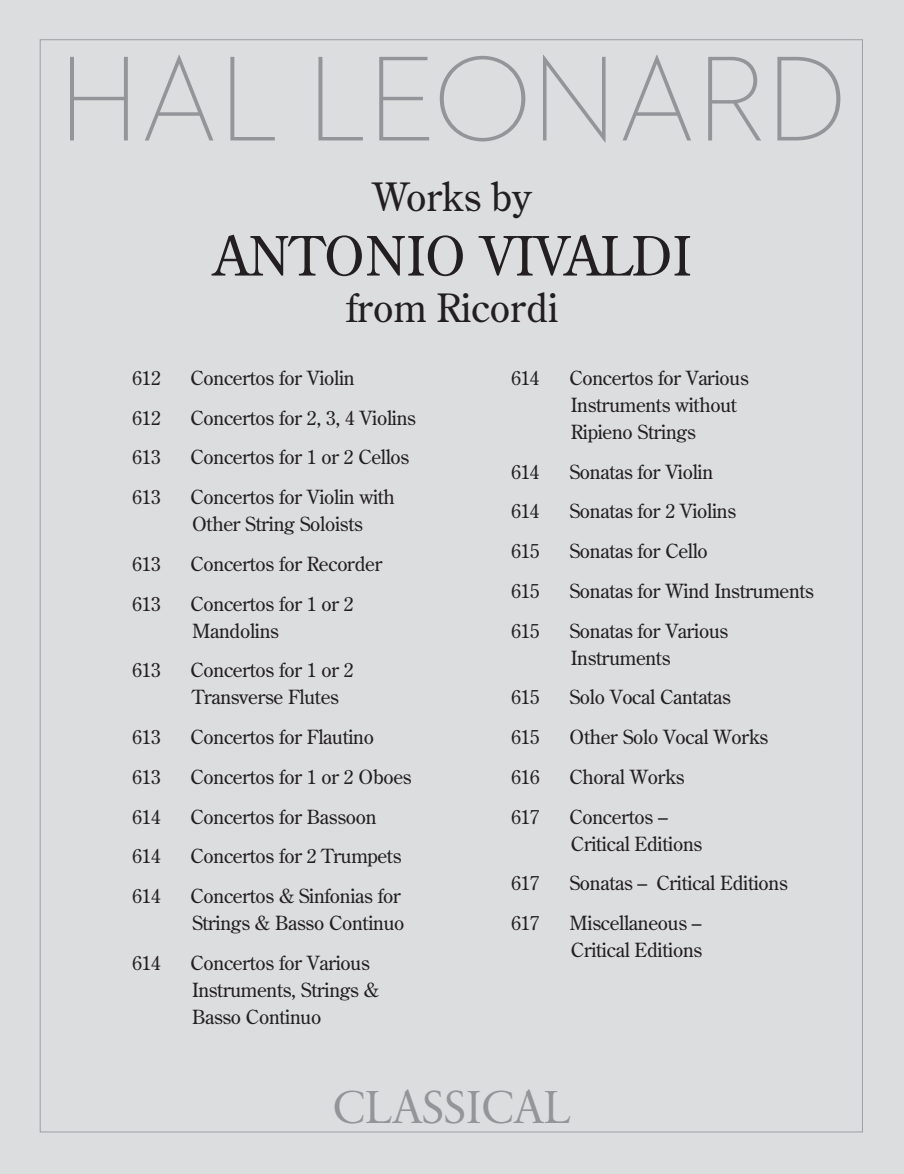
<style>
.page{position:relative;width:904px;height:1174px;background:#dcdddf}
.page>*{position:absolute;margin:0;border:0;box-sizing:border-box;transform-origin:0 0}
.t1{font:300 123px "Neutraface 2 Display";color:#939598}
.t2{font:54px "Century Old Style";color:#231f20}
.t3{font:48px "Sabon Rmn";color:#939598}
.t4{font:39px "Century Old Style";color:#231f20}
.t5{font:19.5px/27px "Century Old Style";letter-spacing:-.015em;color:#231f20}
</style>
<div class="page">
<h1 class="t1" style="left:58px;top:32px;width:790px">HAL LEONARD</h1>
<h3 class="t4" style="left:372px;top:172px;width:161px">Works by</h3>
<h2 class="t2" style="left:213px;top:221px;width:480px">ANTONIO VIVALDI</h2>
<h3 class="t4" style="left:346px;top:283px;width:214px">from Ricordi</h3>
<p class="t5" style="left:132px;top:364px;width:30px">612</p>
<p class="t5" style="left:190px;top:364px;width:166px">Concertos for Violin</p>
<p class="t5" style="left:132px;top:403px;width:30px">612</p>
<p class="t5" style="left:190px;top:403px;width:227px">Concertos for 2, 3, 4 Violins</p>
<p class="t5" style="left:132px;top:443px;width:30px">613</p>
<p class="t5" style="left:190px;top:443px;width:220px">Concertos for 1 or 2 Cellos</p>
<p class="t5" style="left:132px;top:483px;width:30px">613</p>
<p class="t5" style="left:190px;top:483px;width:206px">Concertos for Violin with<br>Other String Soloists</p>
<p class="t5" style="left:132px;top:550px;width:30px">613</p>
<p class="t5" style="left:190px;top:550px;width:193px">Concertos for Recorder</p>
<p class="t5" style="left:132px;top:589px;width:30px">613</p>
<p class="t5" style="left:190px;top:589px;width:165px">Concertos for 1 or 2<br>Mandolins</p>
<p class="t5" style="left:132px;top:656px;width:30px">613</p>
<p class="t5" style="left:190px;top:656px;width:165px">Concertos for 1 or 2<br>Transverse Flutes</p>
<p class="t5" style="left:132px;top:723px;width:30px">613</p>
<p class="t5" style="left:190px;top:723px;width:185px">Concertos for Flautino</p>
<p class="t5" style="left:132px;top:763px;width:30px">613</p>
<p class="t5" style="left:190px;top:763px;width:223px">Concertos for 1 or 2 Oboes</p>
<p class="t5" style="left:132px;top:802px;width:30px">614</p>
<p class="t5" style="left:190px;top:802px;width:188px">Concertos for Bassoon</p>
<p class="t5" style="left:132px;top:842px;width:30px">614</p>
<p class="t5" style="left:190px;top:842px;width:212px">Concertos for 2 Trumpets</p>
<p class="t5" style="left:132px;top:882px;width:30px">614</p>
<p class="t5" style="left:190px;top:882px;width:215px">Concertos &amp; Sinfonias for<br>Strings &amp; Basso Continuo</p>
<p class="t5" style="left:132px;top:949px;width:30px">614</p>
<p class="t5" style="left:190px;top:949px;width:190px">Concertos for Various<br>Instruments, Strings &amp;<br>Basso Continuo</p>
<p class="t5" style="left:511px;top:364px;width:30px">614</p>
<p class="t5" style="left:569px;top:364px;width:181px">Concertos for Various<br>Instruments without<br>Ripieno Strings</p>
<p class="t5" style="left:511px;top:457px;width:30px">614</p>
<p class="t5" style="left:569px;top:457px;width:145px">Sonatas for Violin</p>
<p class="t5" style="left:511px;top:497px;width:30px">614</p>
<p class="t5" style="left:569px;top:497px;width:168px">Sonatas for 2 Violins</p>
<p class="t5" style="left:511px;top:537px;width:30px">615</p>
<p class="t5" style="left:569px;top:537px;width:140px">Sonatas for Cello</p>
<p class="t5" style="left:511px;top:577px;width:30px">615</p>
<p class="t5" style="left:569px;top:577px;width:246px">Sonatas for Wind Instruments</p>
<p class="t5" style="left:511px;top:616px;width:30px">615</p>
<p class="t5" style="left:569px;top:616px;width:160px">Sonatas for Various<br>Instruments</p>
<p class="t5" style="left:511px;top:683px;width:30px">615</p>
<p class="t5" style="left:569px;top:683px;width:163px">Solo Vocal Cantatas</p>
<p class="t5" style="left:511px;top:723px;width:30px">615</p>
<p class="t5" style="left:569px;top:723px;width:200px">Other Solo Vocal Works</p>
<p class="t5" style="left:511px;top:763px;width:30px">616</p>
<p class="t5" style="left:569px;top:763px;width:117px">Choral Works</p>
<p class="t5" style="left:511px;top:802px;width:30px">617</p>
<p class="t5" style="left:569px;top:802px;width:134px">Concertos –<br>Critical Editions</p>
<p class="t5" style="left:511px;top:869px;width:30px">617</p>
<p class="t5" style="left:569px;top:869px;width:220px">Sonatas – Critical Editions</p>
<p class="t5" style="left:511px;top:909px;width:30px">617</p>
<p class="t5" style="left:569px;top:909px;width:134px">Miscellaneous –<br>Critical Editions</p>
<h3 class="t3" style="left:333px;top:1075px;width:238px">CLASSICAL</h3>
</div>
